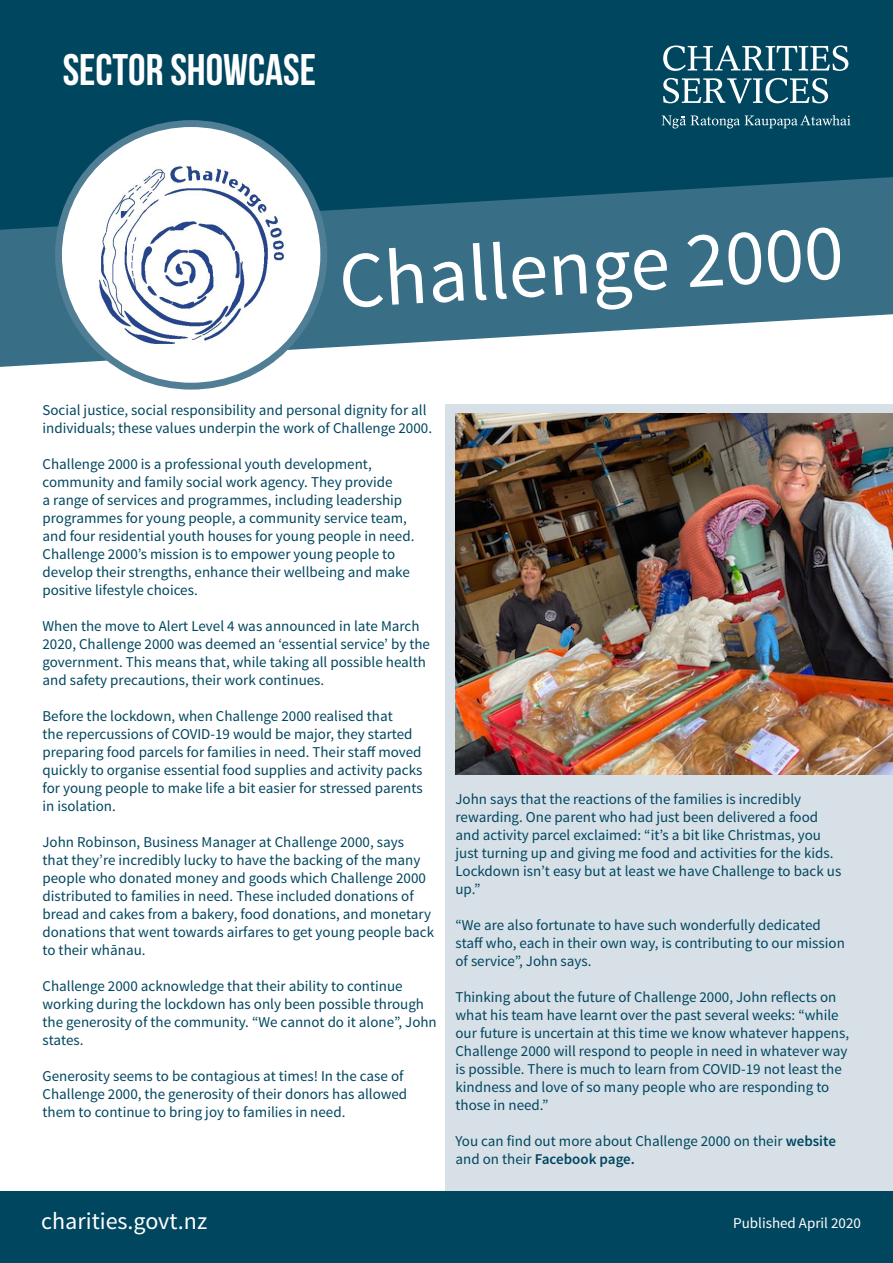
<style>
.page{position:relative;width:893px;height:1263px;background:#fff}
.page>*{position:absolute;margin:0;border:0;box-sizing:border-box;transform-origin:0 0}
.t1{font:79.5px "Source Sans Pro";color:#fff}
.Subtitle{font:44.25px "Bebas Neue";color:#fff}
.t2{font:24px "Source Sans Pro";color:#fff}
.t3{font:15px/18px "Source Sans Pro";color:#00465f}
.t4{font:15px "Source Sans Pro";color:#fff}
.s1{font-weight:600}
</style>
<div class="page">
<div style="left:445px;top:404px;width:448px;height:801px;background:#d7e0e7"></div>
<div style="left:0;top:0;width:893px;height:300px;background:#00465f"></div>
<svg style="left:663px;top:46px;width:185px;height:25px"></svg>
<svg style="left:663px;top:78px;width:165px;height:25px"></svg>
<svg style="left:662px;top:115px;width:188px;height:13px"></svg>
<svg style="left:0;top:177px;width:893px;height:190px;fill:#396f86"></svg>
<svg style="left:58px;top:124px;width:266px;height:262px;fill:#fff"></svg>
<img style="left:79px;top:153px;width:224px;height:203px">
<div style="left:55px;top:120px;width:272px;height:270px;border:7px solid #507e95;border-radius:50%"></div>
<div style="left:0;top:1192px;width:893px;height:71px;background:#00465f"></div>
<img style="left:455px;top:413px;width:438px;height:362px">
<p class="Subtitle" style="left:63px;top:45px;width:255px">SECTOR SHOWCASE</p>
<p class="t1" style="left:337px;top:231px;width:506px;rotate:-3deg">Challenge 2000</p>
<p class="t3" style="left:43px;top:401px;width:391px">Social justice, social responsibility and personal dignity for all individuals; these values underpin the work of Challenge 2000.</p>
<p class="t3" style="left:43px;top:455px;width:373px">Challenge 2000 is a professional youth development, community and family social work agency. They provide<br>a range of services and programmes, including leadership programmes for young people, a community service team, and four residential youth houses for young people in need.<br>Challenge 2000’s mission is to empower young people to develop their strengths, enhance their wellbeing and make positive lifestyle choices.</p>
<p class="t3" style="left:43px;top:617px;width:389px">When the move to Alert Level 4 was announced in late March 2020, Challenge 2000 was deemed an ‘essential service’ by the government. This means that, while taking all possible health and safety precautions, their work continues.</p>
<p class="t3" style="left:43px;top:707px;width:382px">Before the lockdown, when Challenge 2000 realised that<br>the repercussions of COVID-19 would be major, they started preparing food parcels for families in need. Their staff moved quickly to organise essential food supplies and activity packs for young people to make life a bit easier for stressed parents in isolation.</p>
<p class="t3" style="left:43px;top:833px;width:393px">John Robinson, Business Manager at Challenge 2000, says<br>that they’re incredibly lucky to have the backing of the many people who donated money and goods which Challenge 2000 distributed to families in need. These included donations of bread and cakes from a bakery, food donations, and monetary donations that went towards airfares to get young people back to their whānau.</p>
<p class="t3" style="left:43px;top:977px;width:396px">Challenge 2000 acknowledge that their ability to continue working during the lockdown has only been possible through the generosity of the community. “We cannot do it alone”, John states.</p>
<p class="t3" style="left:43px;top:1067px;width:366px">Generosity seems to be contagious at times! In the case of<br>Challenge 2000, the generosity of their donors has allowed them to continue to bring joy to families in need.</p>
<p class="t3" style="left:455px;top:790px;width:387px">John says that the reactions of the families is incredibly rewarding. One parent who had just been delivered a food and activity parcel exclaimed: “it’s a bit like Christmas, you just turning up and giving me food and activities for the kids.<br>Lockdown isn’t easy but at least we have Challenge to back us up.”</p>
<p class="t3" style="left:455px;top:916px;width:391px">“We are also fortunate to have such wonderfully dedicated staff who, each in their own way, is contributing to our mission of service”, John says.</p>
<p class="t3" style="left:455px;top:988px;width:395px">Thinking about the future of Challenge 2000, John reflects on what his team have learnt over the past several weeks: “while our future is uncertain at this time we know whatever happens, Challenge 2000 will respond to people in need in whatever way is possible. There is much to learn from COVID-19 not least the kindness and love of so many people who are responding to those in need.”</p>
<p class="t3" style="left:455px;top:1132px;width:382px">You can find out more about Challenge 2000 on their <span class="s1">website </span>and on their <span class="s1">Facebook page.</span></p>
<p class="t2" style="left:41px;top:1206px;width:168px">charities.govt.nz</p>
<p class="t4" style="left:733px;top:1214px;width:129px">Published April 2020</p>
</div>
